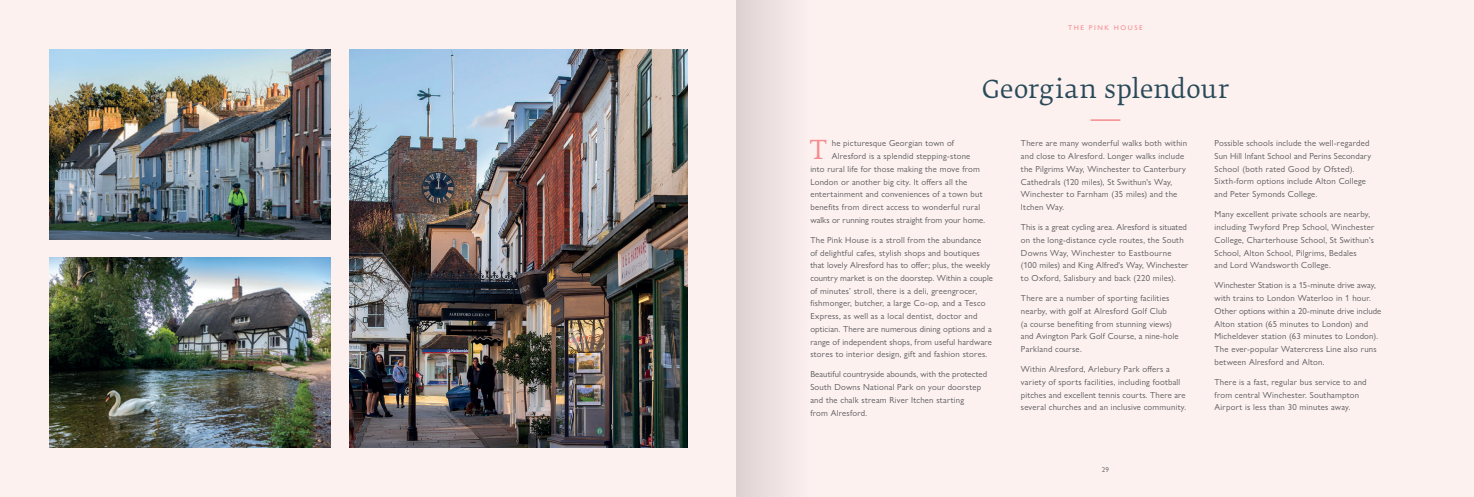
<style>
.page{position:relative;width:1474px;height:497px;background:#fff}
.page>*{position:absolute;margin:0;border:0;box-sizing:border-box;transform-origin:0 0}
.t1{font:25.99px "Fedra Serif B Pro";color:#f48e91}
.t2{font:24.5px "Fedra Serif B Pro";letter-spacing:.01em;color:#294a59}
.t3{font:8.75px/12.7px "Gill Sans Nova";letter-spacing:.025em;color:#57585a}
.t4{font:8.75px "Gill Sans Nova";letter-spacing:.005em;color:#57585a}
.t5{font:500 7px "Gill Sans Nova";letter-spacing:.225em;color:#f48e91}
.t6{font:7px "Gill Sans Nova";color:#57585a}
</style>
<div class="page">
<div style="left:0;top:0;width:737px;height:496px;background:#fdf1f0"></div>
<div style="left:737px;top:0;width:736px;height:496px;background:#fdf1f0"></div>
<img style="left:349px;top:50px;width:338px;height:396px">
<img style="left:50px;top:257px;width:281px;height:189px">
<img style="left:50px;top:50px;width:281px;height:189px">
<hr style="left:1090px;top:119px;width:30px;height:2px;background:#f48e91">
<div style="left:737px;top:0;width:72px;height:496px;background:linear-gradient(to right,#ddd3d2,#fbefef)"></div>
<p class="t5" style="left:1068px;top:23px;width:76px">THE PINK HOUSE</p>
<h2 class="t2" style="left:982px;top:74px;width:248px">Georgian splendour</h2>
<h1 class="t1" style="left:810px;top:133px;width:18px">T</h1>
<p class="t3" style="left:831px;top:137px;width:124px">he picturesque Georgian town of</p>
<p class="t3" style="left:831px;top:149px;width:140px">Alresford is a splendid stepping-stone</p>
<p class="t3" style="left:810px;top:162px;width:171px">into rural life for those making the move from</p>
<p class="t3" style="left:810px;top:175px;width:158px">London or another big city. It offers all the</p>
<p class="t3" style="left:810px;top:187px;width:174px">entertainment and conveniences of a town but</p>
<p class="t3" style="left:810px;top:200px;width:171px">benefits from direct access to wonderful rural</p>
<p class="t4" style="left:810px;top:214px;width:176px">walks or running routes straight from your home.</p>
<p class="t3" style="left:810px;top:233px;width:184px">The Pink House is a stroll from the abundance<br>of delightful cafes, stylish shops and boutiques that lovely Alresford has to offer; plus, the weekly country market is on the doorstep. Within a couple of minutes’ stroll, there is a deli, greengrocer, fishmonger, butcher, a large Co-op, and a Tesco Express, as well as a local dentist, doctor and optician. There are numerous dining options and a range of independent shops, from useful hardware stores to interior design, gift and fashion stores.</p>
<p class="t3" style="left:810px;top:367px;width:178px">Beautiful countryside abounds, with the protected South Downs National Park on your doorstep and the chalk stream River Itchen starting<br>from Alresford.</p>
<p class="t3" style="left:1021px;top:137px;width:168px">There are many wonderful walks both within and close to Alresford. Longer walks include the Pilgrims Way, Winchester to Canterbury Cathedrals (120 miles), St Swithun's Way, Winchester to Farnham (35 miles) and the Itchen Way.</p>
<p class="t3" style="left:1021px;top:220px;width:169px">This is a great cycling area. Alresford is situated on the long-distance cycle routes, the South Downs Way, Winchester to Eastbourne (100 miles) and King Alfred's Way, Winchester to Oxford, Salisbury and back (220 miles).</p>
<p class="t3" style="left:1021px;top:291px;width:159px">There are a number of sporting facilities nearby, with golf at Alresford Golf Club<br>(a course benefiting from stunning views) and Avington Park Golf Course, a nine-hole Parkland course.</p>
<p class="t3" style="left:1021px;top:362px;width:167px">Within Alresford, Arlebury Park offers a variety of sports facilities, including football pitches and excellent tennis courts. There are several churches and an inclusive community.</p>
<p class="t6" style="left:1101px;top:465px;width:9px">29</p>
<p class="t3" style="left:1214px;top:137px;width:158px">Possible schools include the well-regarded Sun Hill Infant School and Perins Secondary School (both rated Good by Ofsted).<br>Sixth-form options include Alton College and Peter Symonds College.</p>
<p class="t3" style="left:1214px;top:208px;width:161px">Many excellent private schools are nearby, including Twyford Prep School, Winchester College, Charterhouse School, St Swithun's School, Alton School, Pilgrims, Bedales<br>and Lord Wandsworth College.</p>
<p class="t3" style="left:1214px;top:278px;width:168px">Winchester Station is a 15-minute drive away, with trains to London Waterloo in 1 hour.<br>Other options within a 20-minute drive include Alton station (65 minutes to London) and Micheldever station (63 minutes to London).<br>The ever-popular Watercress Line also runs between Alresford and Alton.</p>
<p class="t3" style="left:1214px;top:375px;width:154px">There is a fast, regular bus service to and from central Winchester. Southampton<br>Airport is less than 30 minutes away.</p>
</div>
